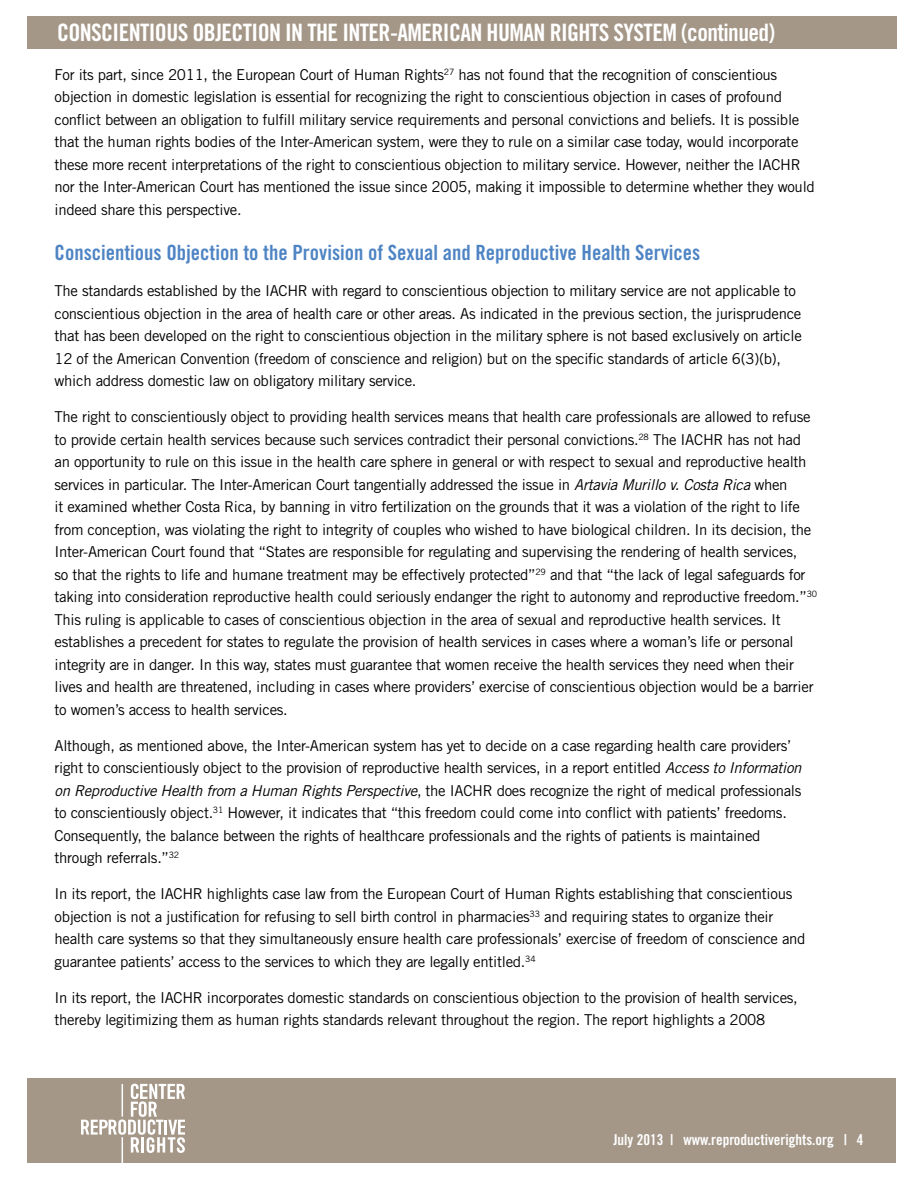
<style>
.page{position:relative;width:918px;height:1188px;background:#fff}
.page>*{position:absolute;margin:0;border:0;box-sizing:border-box;transform-origin:0 0}
.t1{font:24px "Trade Gothic Bold Cond Twenty";letter-spacing:-.025em;color:#fff}
.t2{font:21px "Trade Gothic Bold Cond Twenty";color:#4e84c4}
.t3{font:15px/22.5px "Trade Gothic";letter-spacing:-.02em;color:#000}
.t4{font:15px "Trade Gothic Bold Cond Twenty";color:#fff}
.s1{font-style:italic}
</style>
<div class="page">
<div style="left:27px;top:1078px;width:868px;height:84px;background:#a49788"></div>
<svg style="left:81px;top:1084px;width:104px;height:69px"></svg>
<hr style="left:122px;top:1084px;width:1px;height:33px;background:#fff">
<hr style="left:122px;top:1137px;width:1px;height:51px;background:#fff">
<div style="left:27px;top:17px;width:870px;height:32px;background:#a49788"></div>
<h1 class="t1" style="left:57px;top:18px;width:720px">CONSCIENTIOUS OBJECTION IN THE INTER-AMERICAN HUMAN RIGHTS SYSTEM (continued)</h1>
<p class="t3" style="left:55px;top:63px;width:762px">For its part, since 2011, the European Court of Human Rights<sup>27</sup> has not found that the recognition of conscientious objection in domestic legislation is essential for recognizing the right to conscientious objection in cases of profound conflict between an obligation to fulfill military service requirements and personal convictions and beliefs. It is possible that the human rights bodies of the Inter-American system, were they to rule on a similar case today, would incorporate these more recent interpretations of the right to conscientious objection to military service. However, neither the IACHR nor the Inter-American Court has mentioned the issue since 2005, making it impossible to determine whether they would indeed share this perspective.</p>
<h2 class="t2" style="left:55px;top:240px;width:647px">Conscientious Objection to the Provision of Sexual and Reproductive Health Services</h2>
<p class="t3" style="left:55px;top:279px;width:749px">The standards established by the IACHR with regard to conscientious objection to military service are not applicable to conscientious objection in the area of health care or other areas. As indicated in the previous section, the jurisprudence that has been developed on the right to conscientious objection in the military sphere is not based exclusively on article 12 of the American Convention (freedom of conscience and religion) but on the specific standards of article 6(3)(b), which address domestic law on obligatory military service.</p>
<p class="t3" style="left:55px;top:405px;width:764px">The right to conscientiously object to providing health services means that health care professionals are allowed to refuse to provide certain health services because such services contradict their personal convictions.<sup>28</sup> The IACHR has not had an opportunity to rule on this issue in the health care sphere in general or with respect to sexual and reproductive health services in particular. The Inter-American Court tangentially addressed the issue in <span class="s1">Artavia Murillo v. Costa Rica</span> when<br>it examined whether Costa Rica, by banning in vitro fertilization on the grounds that it was a violation of the right to life from conception, was violating the right to integrity of couples who wished to have biological children. In its decision, the Inter-American Court found that “States are responsible for regulating and supervising the rendering of health services,<br>so that the rights to life and humane treatment may be effectively protected”<sup>29</sup> and that “the lack of legal safeguards for taking into consideration reproductive health could seriously endanger the right to autonomy and reproductive freedom.”<sup>30<br></sup>This ruling is applicable to cases of conscientious objection in the area of sexual and reproductive health services. It establishes a precedent for states to regulate the provision of health services in cases where a woman’s life or personal integrity are in danger. In this way, states must guarantee that women receive the health services they need when their lives and health are threatened, including in cases where providers’ exercise of conscientious objection would be a barrier to women’s access to health services.</p>
<p class="t3" style="left:55px;top:734px;width:749px">Although, as mentioned above, the Inter-American system has yet to decide on a case regarding health care providers’ right to conscientiously object to the provision of reproductive health services, in a report entitled <span class="s1">Access to Information on Reproductive Health from a Human Rights Perspective</span>, the IACHR does recognize the right of medical professionals to conscientiously object.<sup>31</sup> However, it indicates that “this freedom could come into conflict with patients’ freedoms.<br>Consequently, the balance between the rights of healthcare professionals and the rights of patients is maintained through referrals.”<sup>32</sup></p>
<p class="t3" style="left:55px;top:882px;width:753px">In its report, the IACHR highlights case law from the European Court of Human Rights establishing that conscientious objection is not a justification for refusing to sell birth control in pharmacies<sup>33</sup> and requiring states to organize their health care systems so that they simultaneously ensure health care professionals’ exercise of freedom of conscience and guarantee patients’ access to the services to which they are legally entitled.<sup>34</sup></p>
<p class="t3" style="left:55px;top:986px;width:745px">In its report, the IACHR incorporates domestic standards on conscientious objection to the provision of health services, thereby legitimizing them as human rights standards relevant throughout the region. The report highlights a 2008</p>
<p class="t4" style="left:613px;top:1131px;width:235px">July 2013 | www.reproductiverights.org |</p>
<p class="t4" style="left:857px;top:1131px;width:8px">4</p>
</div>
